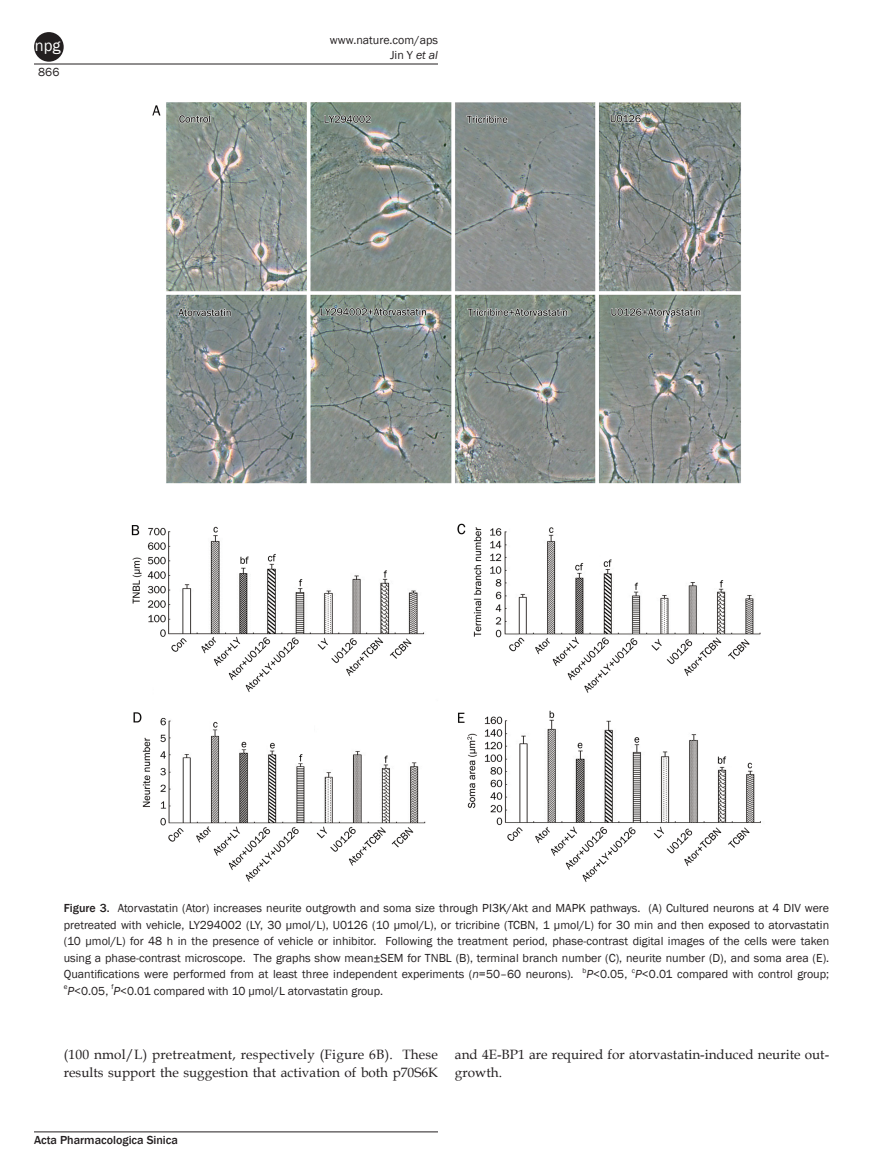
<style>
.page{position:relative;width:893px;height:1170px;background:#fff}
.page>*{position:absolute;margin:0;border:0;box-sizing:border-box;transform-origin:0 0}
.t1{font:16.5px "Franklin Gothic";color:#fff}
.t2{font:13.5px/18px "Book Antiqua";color:#231f20}
.t3{font:12px/16.5px "Franklin Gothic";color:#231f20;text-align:right}
.t4{font:500 12px "Franklin Gothic";color:#231f20}
.s1{font-style:italic}
.s2{font-weight:500}
</style>
<div class="page">
<hr style="left:34px;top:64px;width:404px;height:1px;background:#231f20">
<hr style="left:34px;top:1131px;width:404px;height:1px;background:#231f20">
<div style="left:34px;top:32px;width:30px;height:30px;background:#231f20;border-radius:50%"></div>
<img style="left:131px;top:102px;width:630px;height:780px">
<h1 class="t1" style="left:35px;top:35px;width:27px">npg</h1>
<p class="t3" style="left:38px;top:64px;width:23px">866</p>
<p class="t3" style="left:330px;top:32px;width:110px;line-height:15px">www.nature.com/aps<br>Jin Y <span class="s1">et al</span></p>
<p class="t3" style="left:64px;top:900px;width:767px;text-align:justify"><span class="s2">Figure 3.</span> Atorvastatin (Ator) increases neurite outgrowth and soma size through PI3K/Akt and MAPK pathways. (A) Cultured neurons at 4 DIV were pretreated with vehicle, LY294002 (LY, 30 µmol/L), U0126 (10 µmol/L), or tricribine (TCBN, 1 µmol/L) for 30 min and then exposed to atorvastatin (10 µmol/L) for 48 h in the presence of vehicle or inhibitor. Following the treatment period, phase-contrast digital images of the cells were taken using a phase-contrast microscope. The graphs show mean±SEM for TNBL (B), terminal branch number (C), neurite number (D), and soma area (E).<br>Quantifications were performed from at least three independent experiments (<span class="s1">n</span>=50–60 neurons). <sup>b</sup><span class="s1">P</span>&lt;0.05, <sup>c</sup><span class="s1">P</span>&lt;0.01 compared with control group; <sup>e</sup><span class="s1">P</span>&lt;0.05, <sup>f</sup><span class="s1">P</span>&lt;0.01 compared with 10 µmol/L atorvastatin group.</p>
<p class="t2" style="left:64px;top:1045px;width:376px">(100 nmol/L) pretreatment, respectively (Figure 6B). These results support the suggestion that activation of both p70S6K</p>
<p class="t2" style="left:455px;top:1045px;width:376px">and 4E-BP1 are required for atorvastatin-induced neurite out&shy;growth.</p>
<p class="t4" style="left:34px;top:1132px;width:145px">Acta Pharmacologica Sinica</p>
</div>
